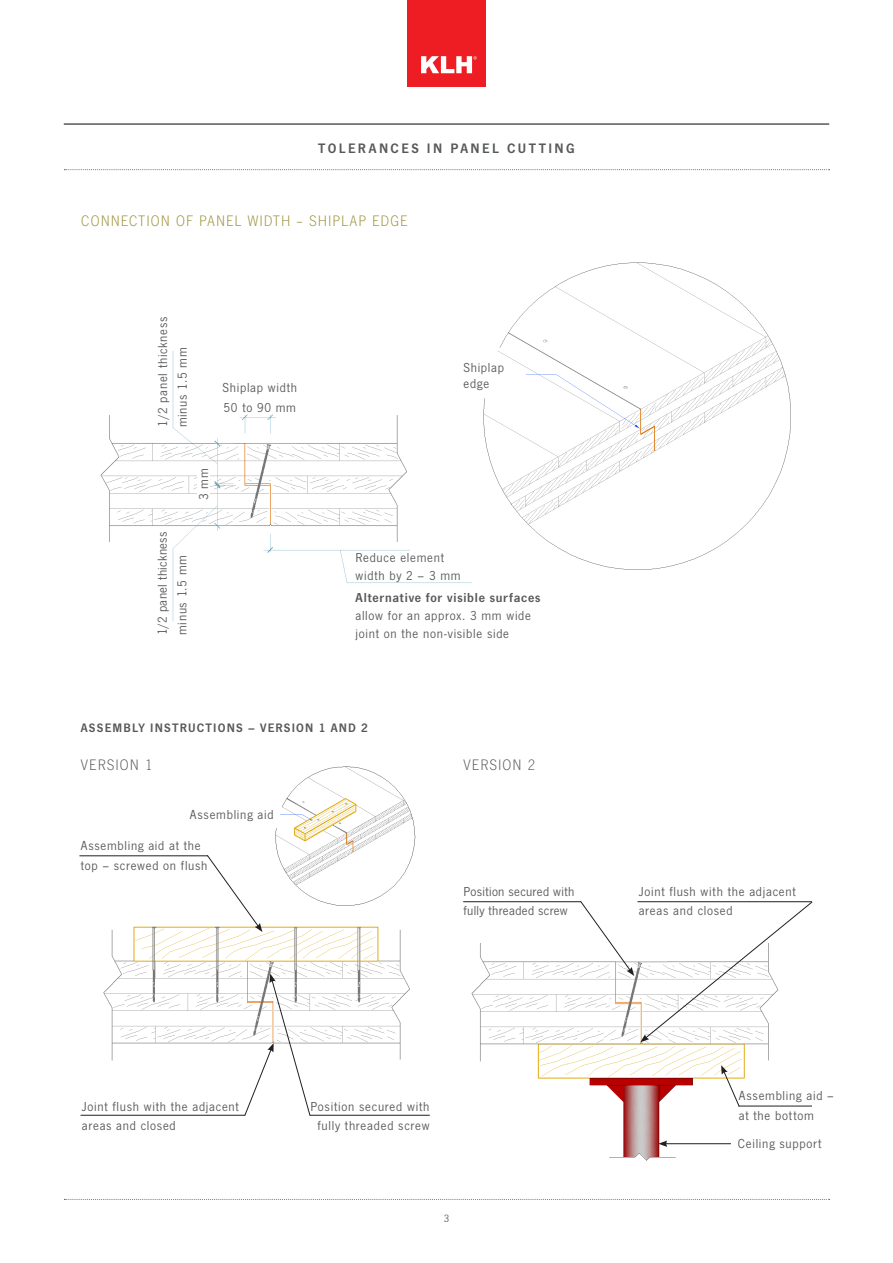
<style>
.page{position:relative;width:893px;height:1263px;background:#fff}
.page>*{position:absolute;margin:0;border:0;box-sizing:border-box;transform-origin:0 0}
.überschrift_light{font:15.75px "News Got T Ligh";letter-spacing:.065em;color:#9b9039}
.überschrift_light-2{font:15.75px "News Got T Ligh";letter-spacing:.07em;color:#57585a}
.rubriken{font:600 14.25px "News Got T";letter-spacing:.165em;color:#57585a}
.Beschreibung{font:13.5px/19.6px "News Got T";letter-spacing:.05em;color:#57585a}
.Beschreibung-2{font:13.5px "News Got T";letter-spacing:.025em;color:#57585a}
.Beschreibung-3{font:600 13.5px "News Got T";letter-spacing:.06em;color:#57585a}
.Beschreibung-4{font:13.5px "News Got T";letter-spacing:.02em;color:#57585a}
.überschrift_2{font:600 12.75px "News Got T";letter-spacing:.09em;color:#57585a}
.t1{font:11.1px "Amasis MT Pro";color:#57585a}
</style>
<div class="page">
<img style="left:471px;top:943px;width:338px;height:218px">
<img style="left:488px;top:262px;width:303px;height:308px">
<img style="left:100px;top:351px;width:388px;height:270px">
<div style="left:211px;top:381px;width:98px;height:31px;background:#fff"></div>
<div style="left:197px;top:463px;width:13px;height:42px;background:#fff"></div>
<div style="left:136px;top:539px;width:32px;height:85px;background:#fff"></div>
<img style="left:79px;top:766px;width:337px;height:295px">
<hr style="left:80px;top:855px;width:128px;height:1px;background:#231f20">
<hr style="left:81px;top:1115px;width:164px;height:1px;background:#231f20">
<hr style="left:310px;top:1115px;width:119px;height:1px;background:#231f20">
<hr style="left:638px;top:901px;width:173px;height:1px;background:#231f20">
<hr style="left:464px;top:901px;width:116px;height:1px;background:#231f20">
<svg style="left:207px;top:855px;width:55px;height:77px"></svg>
<svg style="left:580px;top:901px;width:54px;height:75px"></svg>
<svg style="left:244px;top:973px;width:66px;height:143px"></svg>
<svg style="left:640px;top:902px;width:172px;height:140px"></svg>
<div style="left:127px;top:320px;width:42px;height:107px;background:#fff"></div>
<div style="left:350px;top:551px;width:200px;height:31px;background:#fff"></div>
<hr style="left:739px;top:1106px;width:72px;height:1px;background:#231f20">
<hr style="left:665px;top:1143px;width:65px;height:1px;background:#231f20">
<svg style="left:658px;top:1140px;width:9px;height:7px"></svg>
<svg style="left:721px;top:1065px;width:18px;height:41px"></svg>
<div style="left:350px;top:591px;width:200px;height:59px;background:#fff"></div>
<div style="left:407px;top:0;width:79px;height:86px;background:#ee1d23"></div>
<svg style="left:421px;top:56px;width:56px;height:17px"></svg>
<svg style="left:64px;top:1199px;width:766px;height:1px"></svg>
<hr style="left:64px;top:123px;width:765px;height:2px;background:#57585a">
<svg style="left:64px;top:169px;width:766px;height:1px"></svg>
<p class="rubriken" style="left:318px;top:140px;width:258px">TOLERANCES IN PANEL CUTTING</p>
<p class="überschrift_light" style="left:81px;top:212px;width:328px">CONNECTION OF PANEL WIDTH – SHIPLAP EDGE</p>
<p class="Beschreibung" style="left:153px;top:427px;width:112px;rotate:-90deg">1/2 panel thickness</p>
<p class="Beschreibung" style="left:172px;top:427px;width:81px;rotate:-90deg">minus 1.5 mm</p>
<p class="Beschreibung" style="left:223px;top:377px;width:76px">Shiplap width</p>
<p class="Beschreibung" style="left:223px;top:397px;width:74px">50 to 90 mm</p>
<p class="Beschreibung" style="left:193px;top:500px;width:33px;rotate:-90deg">3 mm</p>
<p class="Beschreibung" style="left:463px;top:357px;width:42px">Shiplap</p>
<p class="Beschreibung" style="left:463px;top:373px;width:27px">edge</p>
<p class="Beschreibung-2" style="left:155px;top:635px;width:105px;rotate:-90deg">1/2 panel thickness</p>
<p class="Beschreibung" style="left:172px;top:635px;width:81px;rotate:-90deg">minus 1.5 mm</p>
<p class="Beschreibung" style="left:355px;top:547px;width:90px">Reduce element</p>
<p class="Beschreibung" style="left:355px;top:565px;width:107px">width by 2 – 3 mm</p>
<p class="Beschreibung-3" style="left:355px;top:590px;width:187px">Alternative for visible surfaces</p>
<p class="Beschreibung" style="left:355px;top:606px;width:177px;line-height:18px">allow for an approx. 3 mm wide joint on the non-visible side</p>
<p class="überschrift_2" style="left:81px;top:720px;width:289px">ASSEMBLY INSTRUCTIONS – VERSION 1 AND 2</p>
<p class="überschrift_light-2" style="left:81px;top:756px;width:73px">VERSION 1</p>
<p class="Beschreibung" style="left:190px;top:804px;width:85px">Assembling aid</p>
<p class="Beschreibung" style="left:81px;top:836px;width:121px">Assembling aid at the</p>
<p class="Beschreibung" style="left:81px;top:855px;width:128px">top – screwed on flush</p>
<p class="überschrift_light-2" style="left:463px;top:756px;width:73px">VERSION 2</p>
<p class="Beschreibung-2" style="left:463px;top:884px;width:112px">Position secured with</p>
<p class="Beschreibung-4" style="left:463px;top:903px;width:106px">fully threaded screw</p>
<p class="Beschreibung" style="left:639px;top:881px;width:159px">Joint flush with the adjacent areas and closed</p>
<p class="Beschreibung" style="left:82px;top:1096px;width:159px">Joint flush with the adjacent areas and closed</p>
<p class="Beschreibung" style="left:311px;top:1096px;width:120px;text-align:center">Position secured with fully threaded screw</p>
<p class="t1" style="left:444px;top:1211px;width:7px">3</p>
<p class="Beschreibung" style="left:739px;top:1085px;width:97px">Assembling aid –</p>
<p class="Beschreibung" style="left:739px;top:1105px;width:77px">at the bottom</p>
<p class="Beschreibung" style="left:738px;top:1133px;width:85px">Ceiling support</p>
</div>
